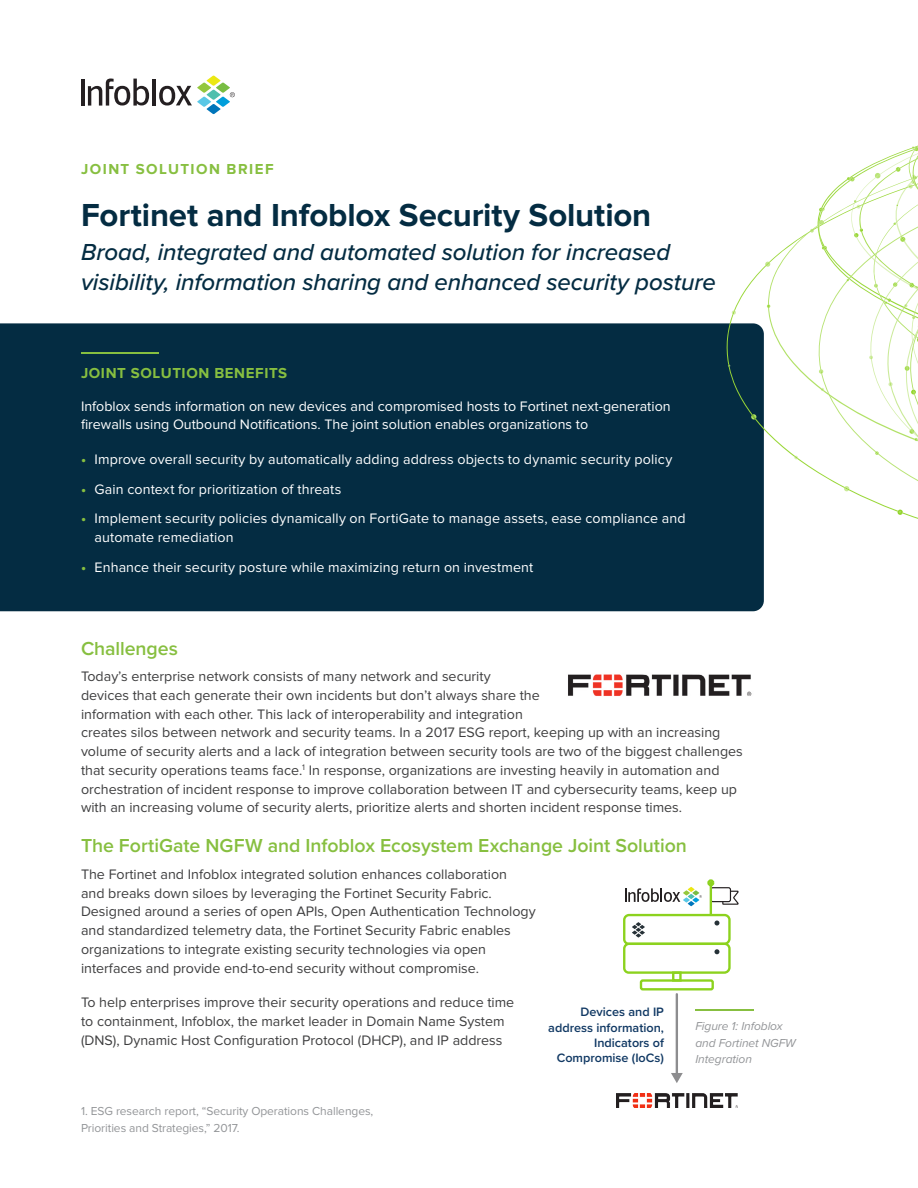
<style>
.page{position:relative;width:918px;height:1188px;background:#fff}
.page>*{position:absolute;margin:0;border:0;box-sizing:border-box;transform-origin:0 0}
.Main_Title{font:700 33px "Proxima Nova";letter-spacing:-.005em;color:#042c42}
.Main_Title-2{font:italic 500 24px/30px "Proxima Nova";letter-spacing:-.005em;color:#042c42}
.Section_header__leve{font:600 19.5px "Proxima Nova";color:#87bf40}
.SUMMARY_title{font:700 15px "Proxima Nova";letter-spacing:.04em;color:#87bf40}
.SUMMARY_title-2{font:700 15px "Proxima Nova";letter-spacing:.1em;color:#87bf40}
.Body_text{font:14.25px/18.8px "Proxima Nova";color:#3e3e3f}
.Body_text_in_White{font:14.25px/18.8px "Proxima Nova";letter-spacing:.005em;color:#fff}
.t1{font:600 12.6px/15.1px "Proxima Nova";color:#103863;text-align:right}
.Figure_captions{font:12px/16.5px "Proxima Nova";letter-spacing:-.005em;color:#939598}
.Figure_captions-2{font:italic 12px/16.5px "Proxima Nova";letter-spacing:-.005em;color:#939598}
.s1{font-weight:700;color:#87bf40}
</style>
<div class="page">
<div style="left:0;top:323px;width:764px;height:288px;background:#042c42"></div>
<hr style="left:81px;top:352px;width:78px;height:2px;background:#87bf40">
<hr style="left:153px;top:79px;width:3px;height:27px;background:#241f21">
<hr style="left:81px;top:79px;width:3px;height:27px;background:#241f21">
<svg style="left:88px;top:79px;width:61px;height:27px"></svg>
<svg style="left:159px;top:76px;width:76px;height:38px"></svg>
<svg style="left:726px;top:234px;width:79px;height:343px"></svg>
<svg style="left:767px;top:304px;width:3px;height:4px"></svg>
<svg style="left:765px;top:262px;width:5px;height:5px"></svg>
<svg style="left:732px;top:310px;width:4px;height:5px"></svg>
<svg style="left:751px;top:414px;width:5px;height:6px"></svg>
<svg style="left:794px;top:456px;width:4px;height:3px"></svg>
<svg style="left:805px;top:145px;width:113px;height:374px"></svg>
<img style="left:568px;top:674px;width:184px;height:22px">
<hr style="left:676px;top:994px;width:2px;height:81px;background:#8d8d8f">
<svg style="left:671px;top:1073px;width:12px;height:10px"></svg>
<img style="left:616px;top:1093px;width:121px;height:14px">
<div style="left:623px;top:943px;width:108px;height:31px;border:2px solid #8cd21e;border-radius:5px"></div>
<svg style="left:714px;top:949px;width:5px;height:5px"></svg>
<div style="left:623px;top:914px;width:108px;height:31px;border:2px solid #8cd21e;border-radius:5px"></div>
<svg style="left:714px;top:921px;width:5px;height:5px"></svg>
<div style="left:672px;top:971px;width:10px;height:11px;border:2px solid #8cd21e"></div>
<div style="left:640px;top:979px;width:74px;height:12px;border:2px solid #8cd21e;border-radius:2px"></div>
<svg style="left:632px;top:922px;width:13px;height:16px"></svg>
<svg style="left:722px;top:890px;width:17px;height:15px"></svg>
<div style="left:711px;top:888px;width:19px;height:14px;background:#fff;border-radius:2px"></div>
<div style="left:710px;top:887px;width:21px;height:15px;border:1px solid #231f20;border-radius:2px"></div>
<hr style="left:710px;top:882px;width:2px;height:33px;background:#8cd21e">
<div style="left:707px;top:879px;width:7px;height:7px;border:2px solid #8cd21e;border-radius:50%"></div>
<svg style="left:625px;top:887px;width:77px;height:19px"></svg>
<hr style="left:695px;top:1009px;width:59px;height:2px;background:#87bf40">
<p class="SUMMARY_title-2" style="left:81px;top:160px;width:194px">JOINT SOLUTION BRIEF</p>
<p class="Main_Title" style="left:81px;top:196px;width:572px">Fortinet and Infoblox Security Solution</p>
<p class="Main_Title-2" style="left:81px;top:236px;width:636px">Broad, integrated and automated solution for increased visibility, information sharing and enhanced security posture</p>
<p class="SUMMARY_title" style="left:81px;top:365px;width:208px">JOINT SOLUTION BENEFITS</p>
<p class="Body_text_in_White" style="left:81px;top:397px;width:591px">Infoblox sends information on new devices and compromised hosts to Fortinet next-generation firewalls using Outbound Notifications. The joint solution enables organizations to</p>
<p class="Body_text_in_White" style="left:81px;top:450px;width:593px"><span class="s1">•</span> Improve overall security by automatically adding address objects to dynamic security policy</p>
<p class="Body_text_in_White" style="left:81px;top:480px;width:262px"><span class="s1">•</span> Gain context for prioritization of threats</p>
<p class="Body_text_in_White" style="left:94px;top:509px;width:593px;text-indent:-14px"><span class="s1">•</span> Implement security policies dynamically on FortiGate to manage assets, ease compliance and automate remediation</p>
<p class="Body_text_in_White" style="left:81px;top:558px;width:454px"><span class="s1">•</span> Enhance their security posture while maximizing return on investment</p>
<p class="Section_header__leve" style="left:81px;top:634px;width:98px">Challenges</p>
<p class="Body_text" style="left:81px;top:667px;width:663px">Today’s enterprise network consists of many network and security<br>devices that each generate their own incidents but don’t always share the<br>information with each other. This lack of interoperability and integration<br>creates silos between network and security teams. In a 2017 ESG report, keeping up with an increasing volume of security alerts and a lack of integration between security tools are two of the biggest challenges that security operations teams face.<sup>1</sup> In response, organizations are investing heavily in automation and orchestration of incident response to improve collaboration between IT and cybersecurity teams, keep up with an increasing volume of security alerts, prioritize alerts and shorten incident response times.</p>
<p class="Section_header__leve" style="left:81px;top:831px;width:607px">The FortiGate NGFW and Infoblox Ecosystem Exchange Joint Solution</p>
<p class="Body_text" style="left:81px;top:865px;width:456px">The Fortinet and Infoblox integrated solution enhances collaboration<br>and breaks down siloes by leveraging the Fortinet Security Fabric.<br>Designed around a series of open APIs, Open Authentication Technology and standardized telemetry data, the Fortinet Security Fabric enables organizations to integrate existing security technologies via open interfaces and provide end-to-end security without compromise.</p>
<p class="Body_text" style="left:81px;top:994px;width:435px">To help enterprises improve their security operations and reduce time to containment, Infoblox, the market leader in Domain Name System (DNS), Dynamic Host Configuration Protocol (DHCP), and IP address</p>
<p class="t1" style="left:548px;top:1004px;width:117px">Devices and IP address information,<br>Indicators of<br>Compromise (IoCs)</p>
<p class="Figure_captions-2" style="left:695px;top:1018px;width:102px">Figure 1: Infoblox and Fortinet NGFW<br>Integration</p>
<p class="Figure_captions" style="left:81px;top:1103px;width:294px">1. ESG research report, “Security Operations Challenges,<br>Priorities and Strategies,” 2017.</p>
</div>
